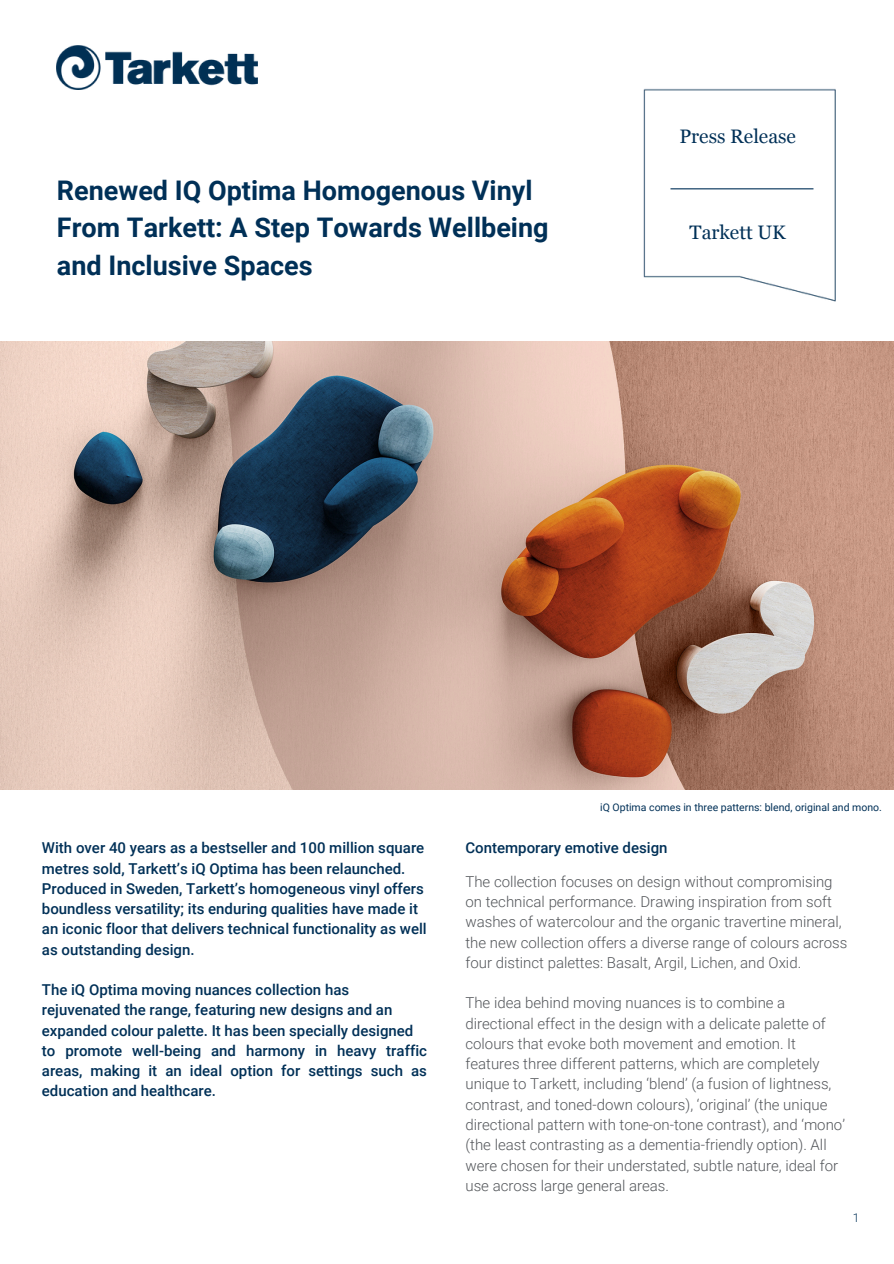
<style>
.page{position:relative;width:894px;height:1264px;background:#fff}
.page>*{position:absolute;margin:0;border:0;box-sizing:border-box;transform-origin:0 0}
.t1{font:700 27px/37.2px "Roboto";color:#003057}
.t2{font:19.5px "Georgia";color:#003057}
.t3{font:300 15px/20.2px "Roboto";color:#53565a}
.t4{font:500 15px/20.2px "Roboto";color:#003057}
.t5{font:300 12px "Roboto";color:#003057}
.t6{font:10.5px "Roboto";color:#003057}
</style>
<div class="page">
<img style="left:57px;top:45px;width:200px;height:44px">
<img style="left:643px;top:88px;width:193px;height:214px">
<hr style="left:670px;top:188px;width:143px;height:1px;background:#003057">
<img style="left:0;top:341px;width:893px;height:449px">
<h2 class="t1" style="left:57px;top:172px;width:493px">Renewed IQ Optima Homogenous Vinyl<br>From Tarkett: A Step Towards Wellbeing and Inclusive Spaces</h2>
<p class="t2" style="left:679px;top:125px;width:118px">Press Release</p>
<h2 class="t2" style="left:689px;top:221px;width:98px">Tarkett UK</h2>
<p class="t6" style="left:600px;top:801px;width:283px">iQ Optima comes in three patterns: blend, original and mono.</p>
<h3 class="t4" style="left:42px;top:838px;width:386px">With over 40 years as a bestseller and 100 million square metres sold, Tarkett’s iQ Optima has been relaunched.<br>Produced in Sweden, Tarkett’s homogeneous vinyl offers boundless versatility; its enduring qualities have made it an iconic floor that delivers technical functionality as well as outstanding design.</h3>
<h3 class="t4" style="left:42px;top:979px;width:386px">The iQ Optima moving nuances collection has rejuvenated the range, featuring new designs and an expanded colour palette. It has been specially designed to promote well-being and harmony in heavy traffic areas, making it an ideal option for settings such as education and healthcare.</h3>
<p class="t4" style="left:465px;top:838px;width:203px">Contemporary emotive design</p>
<h3 class="t3" style="left:465px;top:871px;width:383px">The collection focuses on design without compromising on technical performance. Drawing inspiration from soft washes of watercolour and the organic travertine mineral, the new collection offers a diverse range of colours across four distinct palettes: Basalt, Argil, Lichen, and Oxid.</h3>
<h4 class="t3" style="left:465px;top:993px;width:381px">The idea behind moving nuances is to combine a directional effect in the design with a delicate palette of colours that evoke both movement and emotion. It features three different patterns, which are completely unique to Tarkett, including ‘blend’ (a fusion of lightness, contrast, and toned-down colours), ‘original’ (the unique directional pattern with tone-on-tone contrast), and ‘mono’ (the least contrasting as a dementia-friendly option). All were chosen for their understated, subtle nature, ideal for use across large general areas.</h4>
<h4 class="t5" style="left:852px;top:1210px;width:8px">1</h4>
</div>
